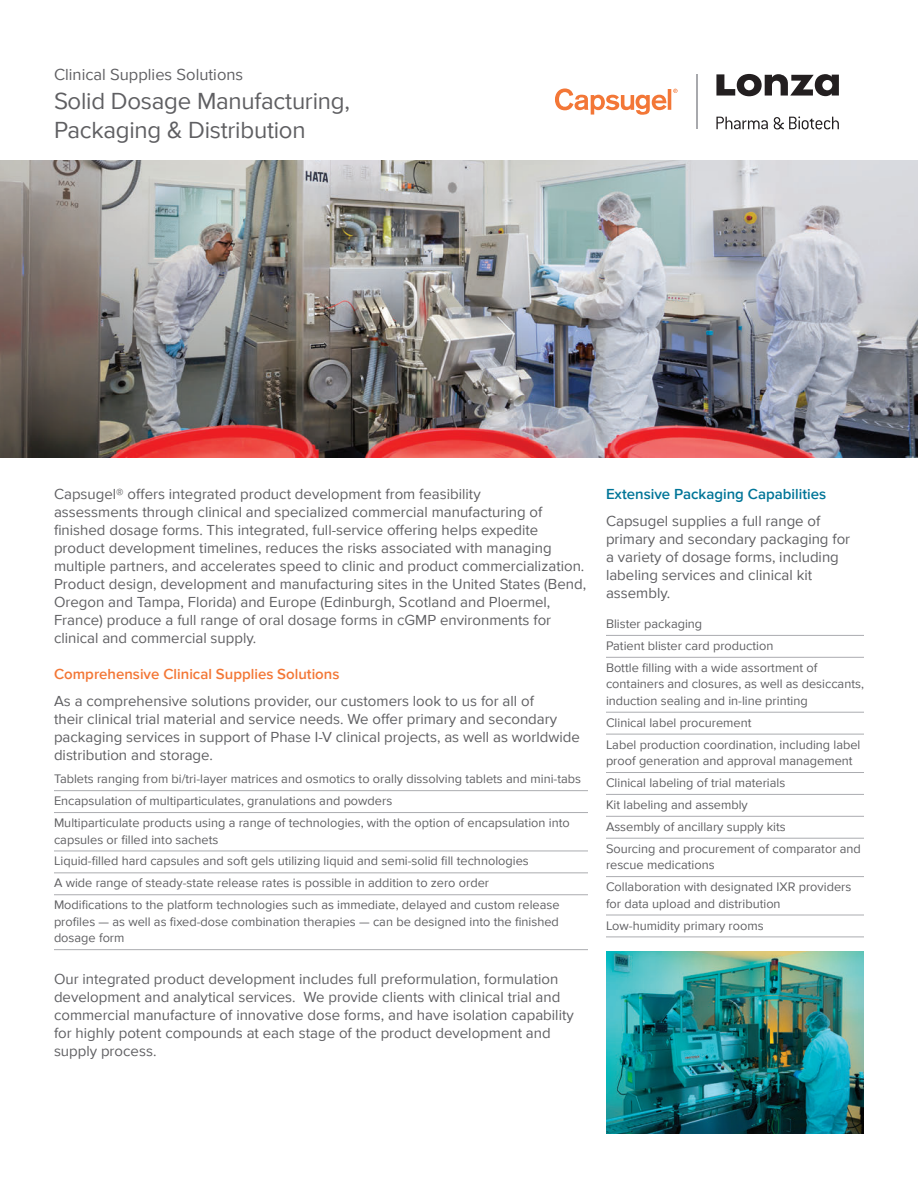
<style>
.page{position:relative;width:918px;height:1188px;background:#fff}
.page>*{position:absolute;margin:0;border:0;box-sizing:border-box;transform-origin:0 0}
.t1{font:24px/28.8px "Proxima Nova";letter-spacing:-.01em;color:#5f5f62}
.t2{font:16.5px "Proxima Nova";color:#5f5f62}
.t3{font:15px/18px "Proxima Nova";color:#5f5f62}
.t4{font:600 15px "Proxima Nova";color:#f37736}
.t5{font:600 15px "Proxima Nova";color:#007598}
.t6{font:12.75px/21.9px "Proxima Nova";color:#5f5f62}
</style>
<div class="page">
<svg style="left:716px;top:74px;width:123px;height:22px"></svg>
<svg style="left:716px;top:117px;width:52px;height:12px"></svg>
<svg style="left:774px;top:116px;width:65px;height:13px"></svg>
<svg style="left:555px;top:88px;width:123px;height:27px"></svg>
<hr style="left:696px;top:74px;width:2px;height:55px;background:#a8a9ad">
<img style="left:0;top:161px;width:918px;height:296px">
<hr style="left:606px;top:635px;width:258px;height:1px;background:#abacb0">
<hr style="left:606px;top:657px;width:258px;height:1px;background:#abacb0">
<hr style="left:606px;top:712px;width:258px;height:1px;background:#abacb0">
<hr style="left:606px;top:734px;width:258px;height:1px;background:#abacb0">
<hr style="left:606px;top:772px;width:258px;height:1px;background:#abacb0">
<hr style="left:606px;top:794px;width:258px;height:1px;background:#abacb0">
<hr style="left:606px;top:816px;width:258px;height:1px;background:#abacb0">
<hr style="left:606px;top:838px;width:258px;height:1px;background:#abacb0">
<hr style="left:606px;top:876px;width:258px;height:1px;background:#abacb0">
<hr style="left:606px;top:915px;width:258px;height:1px;background:#abacb0">
<hr style="left:606px;top:937px;width:258px;height:1px;background:#abacb0">
<hr style="left:54px;top:790px;width:534px;height:1px;background:#abacb0">
<hr style="left:54px;top:812px;width:534px;height:1px;background:#abacb0">
<hr style="left:54px;top:851px;width:534px;height:1px;background:#abacb0">
<hr style="left:54px;top:872px;width:534px;height:1px;background:#abacb0">
<hr style="left:54px;top:894px;width:534px;height:1px;background:#abacb0">
<hr style="left:54px;top:949px;width:534px;height:1px;background:#abacb0">
<img style="left:606px;top:951px;width:258px;height:183px">
<p class="t2" style="left:54px;top:62px;width:191px">Clinical Supplies Solutions</p>
<h1 class="t1" style="left:54px;top:86px;width:297px">Solid Dosage Manufacturing,<br>Packaging &amp; Distribution</h1>
<p class="t3" style="left:54px;top:484px;width:534px">Capsugel® offers integrated product development from feasibility<br>assessments through clinical and specialized commercial manufacturing of finished dosage forms. This integrated, full-service offering helps expedite product development timelines, reduces the risks associated with managing multiple partners, and accelerates speed to clinic and product commercialization.<br>Product design, development and manufacturing sites in the United States (Bend, Oregon and Tampa, Florida) and Europe (Edinburgh, Scotland and Ploermel, France) produce a full range of oral dosage forms in cGMP environments for clinical and commercial supply.</p>
<p class="t4" style="left:54px;top:663px;width:287px">Comprehensive Clinical Supplies Solutions</p>
<p class="t3" style="left:54px;top:691px;width:527px">As a comprehensive solutions provider, our customers look to us for all of<br>their clinical trial material and service needs. We offer primary and secondary packaging services in support of Phase I-V clinical projects, as well as worldwide distribution and storage.</p>
<p class="t6" style="left:54px;top:768px;width:529px">Tablets ranging from bi/tri-layer matrices and osmotics to orally dissolving tablets and mini-tabs<br>Encapsulation of multiparticulates, granulations and powders<br>Multiparticulate products using a range of technologies, with the option of encapsulation into</p>
<p class="t6" style="left:54px;top:828px;width:507px">capsules or filled into sachets<br>Liquid-filled hard capsules and soft gels utilizing liquid and semi-solid fill technologies<br>A wide range of steady-state release rates is possible in addition to zero order Modifications to the platform technologies such as immediate, delayed and custom release</p>
<p class="t6" style="left:54px;top:913px;width:506px;line-height:16.5px">profiles — as well as fixed-dose combination therapies — can be designed into the finished dosage form</p>
<p class="t3" style="left:54px;top:969px;width:521px">Our integrated product development includes full preformulation, formulation development and analytical services. We provide clients with clinical trial and commercial manufacture of innovative dose forms, and have isolation capability for highly potent compounds at each stage of the product development and supply process.</p>
<p class="t5" style="left:606px;top:483px;width:222px">Extensive Packaging Capabilities</p>
<p class="t3" style="left:606px;top:511px;width:246px">Capsugel supplies a full range of primary and secondary packaging for a variety of dosage forms, including labeling services and clinical kit assembly.</p>
<p class="t6" style="left:606px;top:612px;width:213px">Blister packaging<br>Patient blister card production<br>Bottle filling with a wide assortment of</p>
<p class="t6" style="left:606px;top:675px;width:260px;line-height:16.5px">containers and closures, as well as desiccants, induction sealing and in-line printing</p>
<p class="t6" style="left:606px;top:711px;width:256px">Clinical label procurement<br>Label production coordination, including label</p>
<p class="t6" style="left:606px;top:749px;width:256px">proof generation and approval management Clinical labeling of trial materials<br>Kit labeling and assembly<br>Assembly of ancillary supply kits<br>Sourcing and procurement of comparator and</p>
<p class="t6" style="left:606px;top:854px;width:247px">rescue medications<br>Collaboration with designated IXR providers</p>
<p class="t6" style="left:606px;top:892px;width:176px">for data upload and distribution<br>Low-humidity primary rooms</p>
</div>
